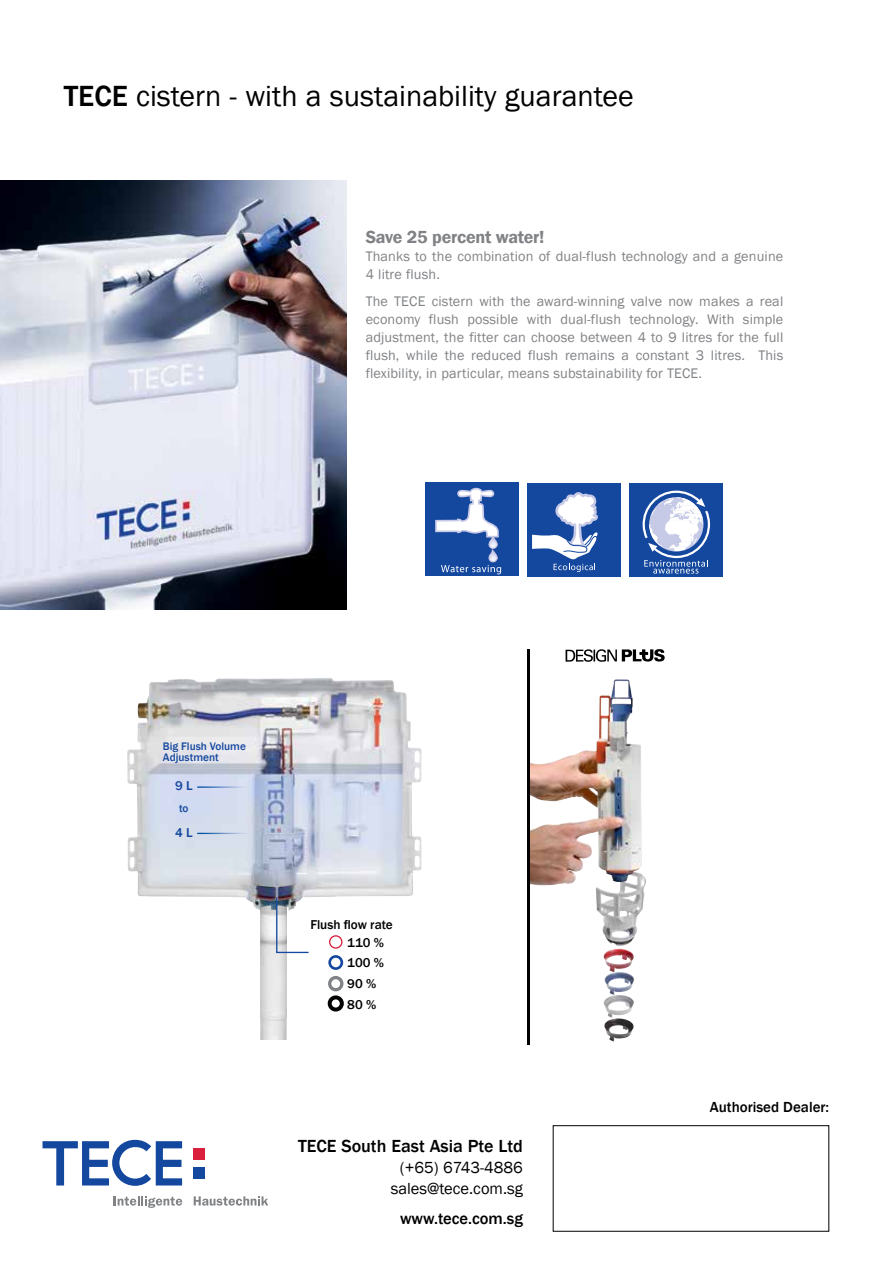
<style>
.page{position:relative;width:893px;height:1263px;background:#fff}
.page>*{position:absolute;margin:0;border:0;box-sizing:border-box;transform-origin:0 0}
.t1{font:30px "Franklin Gothic";color:#000}
.t2{font:500 18px "Franklin Gothic";color:#000}
.t3{font:600 18px "Franklin Gothic";letter-spacing:-.015em;color:#808285}
.t4{font:16.5px/21px "Franklin Gothic";color:#000;text-align:center}
.t5{font:500 16.5px "Franklin Gothic";color:#000}
.t6{font:500 15px "Franklin Gothic";color:#000}
.t7{font:14.25px/18px "Franklin Gothic";letter-spacing:.01em;color:#808285}
.t8{font:500 13.2px/20.9px "Franklin Gothic";color:#000}
.t9{font:500 13.2px "Franklin Gothic";color:#14489f}
.t10{font:500 11.25px/10.5px "Franklin Gothic";color:#14489f}
.s1{font-weight:500}
</style>
<div class="page">
<div style="left:193px;top:1148px;width:12px;height:12px;background:#da1f3d"></div>
<div style="left:193px;top:1167px;width:12px;height:11px;background:#14489f"></div>
<svg style="left:43px;top:1140px;width:139px;height:46px"></svg>
<svg style="left:114px;top:1196px;width:68px;height:12px"></svg>
<svg style="left:194px;top:1196px;width:74px;height:9px"></svg>
<img style="left:0;top:181px;width:347px;height:428px">
<img style="left:596px;top:868px;width:51px;height:78px">
<img style="left:603px;top:949px;width:31px;height:92px">
<img style="left:530px;top:681px;width:84px;height:204px">
<div style="left:425px;top:483px;width:94px;height:93px;background:#14489f"></div>
<svg style="left:435px;top:487px;width:66px;height:87px"></svg>
<div style="left:527px;top:483px;width:94px;height:93px;background:#14489f"></div>
<svg style="left:532px;top:492px;width:66px;height:80px"></svg>
<div style="left:629px;top:483px;width:93px;height:93px;background:#14489f"></div>
<svg style="left:642px;top:490px;width:67px;height:84px"></svg>
<hr style="left:527px;top:649px;width:3px;height:396px;background:#000">
<img style="left:261px;top:911px;width:25px;height:128px">
<img style="left:127px;top:678px;width:295px;height:233px">
<svg style="left:275px;top:896px;width:35px;height:58px"></svg>
<div style="left:329px;top:935px;width:13px;height:14px;border:1px solid #da1f3d;border-radius:50%"></div>
<div style="left:328px;top:955px;width:15px;height:15px;border:3px solid #14489f;border-radius:50%"></div>
<div style="left:328px;top:976px;width:15px;height:15px;border:3px solid #808285;border-radius:50%"></div>
<div style="left:328px;top:995px;width:16px;height:16px;border:4px solid #000;border-radius:50%"></div>
<hr style="left:197px;top:786px;width:57px;height:2px;background:#fff">
<hr style="left:197px;top:833px;width:57px;height:1px;background:#fff">
<div style="left:553px;top:1125px;width:276px;height:106px;border:1px solid #000"></div>
<svg style="left:566px;top:649px;width:99px;height:13px"></svg>
<h1 class="t1" style="left:64px;top:77px;width:571px"><span class="s1">TECE</span> cistern - with a sustainability guarantee</h1>
<p class="t3" style="left:366px;top:225px;width:180px">Save 25 percent water!</p>
<p class="t7" style="left:366px;top:247px;width:419px">Thanks to the combination of dual-flush technology and a genuine<br>4 litre flush.</p>
<p class="t7" style="left:366px;top:292px;width:419px;text-align:justify">The TECE cistern with the award-winning valve now makes a real economy flush possible with dual-flush technology. With simple adjustment, the fitter can choose between 4 to 9 litres for the full flush, while the reduced flush remains a constant 3 litres. This flexibility, in particular, means substainability for TECE.</p>
<p class="t10" style="left:163px;top:741px;width:84px">Big Flush Volume<br>Adjustment</p>
<p class="t9" style="left:175px;top:777px;width:19px">9 L</p>
<p class="t9" style="left:175px;top:824px;width:19px">4 L</p>
<p class="t10" style="left:179px;top:803px;width:11px">to</p>
<p class="t8" style="left:347px;top:915px;width:47px;line-height:18px;text-indent:-37px">Flush flow rate<br>110 %</p>
<p class="t8" style="left:347px;top:952px;width:38px">100 %<br>90 %<br>80 %</p>
<p class="t2" style="left:298px;top:1135px;width:226px">TECE South East Asia Pte Ltd</p>
<p class="t4" style="left:391px;top:1157px;width:134px">(+65) 6743-4886 sales@tece.com.sg</p>
<p class="t5" style="left:400px;top:1208px;width:124px">www.tece.com.sg</p>
<p class="t6" style="left:710px;top:1098px;width:121px">Authorised Dealer:</p>
</div>
